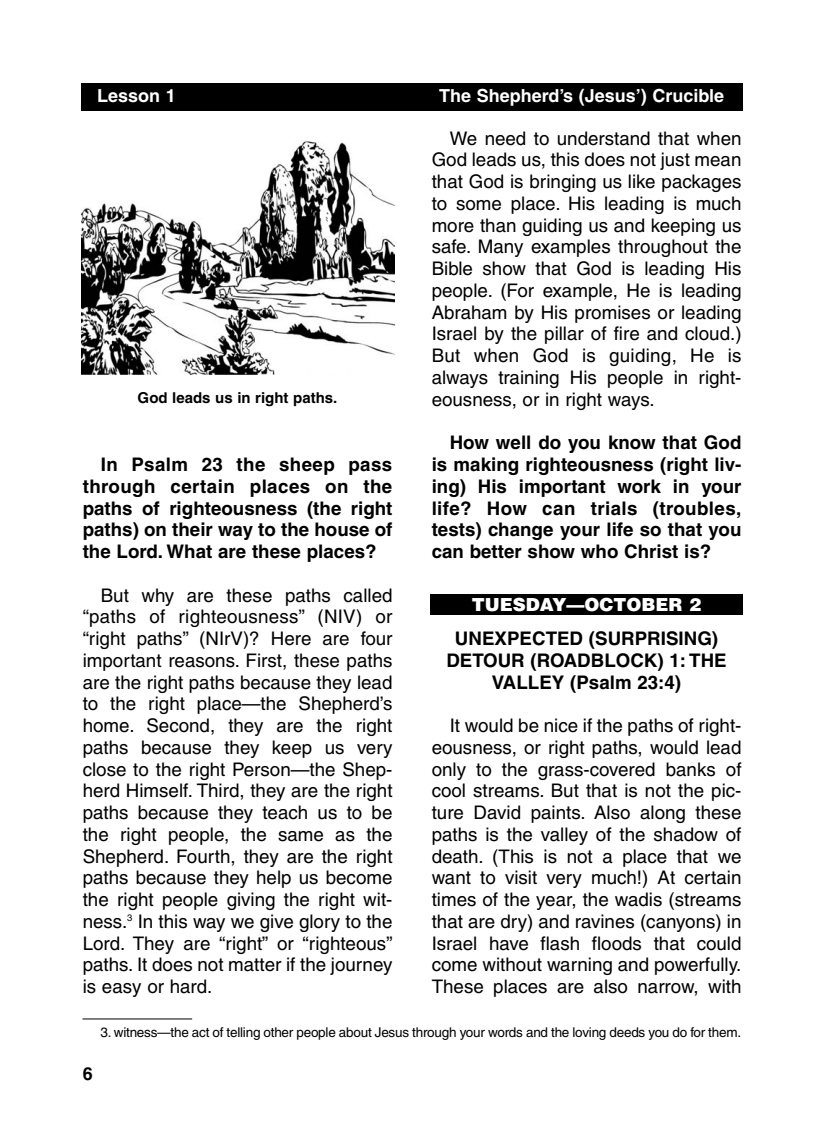
<style>
.page{position:relative;width:824px;height:1148px;background:#fff}
.page>*{position:absolute;margin:0;border:0;box-sizing:border-box;transform-origin:0 0}
.t1{font:18.75px/21.8px "Helvetica";color:#000;text-align:justify}
.t2{font:700 18.75px/21.8px "Helvetica";color:#000;text-align:justify}
.t3{font:700 18px "Helvetica";color:#fff}
.t4{font:900 18px "Helvetica";color:#fff}
.t5{font:700 18px "Helvetica";color:#000}
.t6{font:700 15px "Helvetica";color:#000}
.t7{font:13.5px "Helvetica";letter-spacing:-.015em;color:#000}
</style>
<div class="page">
<div style="left:81px;top:84px;width:661px;height:27px;background:#000"></div>
<div style="left:430px;top:594px;width:312px;height:20px;background:#000"></div>
<hr style="left:82px;top:1018px;width:110px;height:1px;background:#000">
<img style="left:81px;top:141px;width:313px;height:233px">
<p class="t3" style="left:97px;top:89px;width:80px">Lesson 1</p>
<p class="t3" style="left:439px;top:89px;width:286px">The Shepherd’s (Jesus’) Crucible</p>
<p class="t6" style="left:138px;top:392px;width:201px">God leads us in right paths.</p>
<p class="t2" style="left:83px;top:455px;width:311px;text-indent:18px">In Psalm 23 the sheep pass through certain places on the paths of righteousness (the right paths) on their way to the house of the Lord. What are these places?</p>
<p class="t1" style="left:83px;top:586px;width:311px;text-indent:18px">But why are these paths called “paths of righteousness” (NIV) or “right paths” (NIrV)? Here are four important reasons. First, these paths are the right paths because they lead to the right place—the Shepherd’s home. Second, they are the right paths because they keep us very close to the right Person—the Shep&shy;herd Himself. Third, they are the right paths because they teach us to be the right people, the same as the Shepherd. Fourth, they are the right paths because they help us become the right people giving the right wit&shy;ness.<sup>3</sup> In this way we give glory to the Lord. They are “right” or “righteous” paths. It does not matter if the journey is easy or hard.</p>
<p class="t1" style="left:431px;top:129px;width:311px;text-indent:18px">We need to understand that when God leads us, this does not just mean that God is bringing us like packages to some place. His leading is much more than guiding us and keeping us safe. Many examples throughout the Bible show that God is leading His people. (For example, He is leading Abraham by His promises or leading Israel by the pillar of fire and cloud.)<br>But when God is guiding, He is always training His people in right&shy;eousness, or in right ways.</p>
<p class="t2" style="left:431px;top:433px;width:311px;text-indent:18px">How well do you know that God is making righteousness (right liv&shy;ing) His important work in your life? How can trials (troubles, tests) change your life so that you can better show who Christ is?</p>
<p class="t4" style="left:471px;top:594px;width:231px">TUESDAY—OCTOBER 2</p>
<p class="t2" style="left:446px;top:629px;width:282px;text-align:center">UNEXPECTED (SURPRISING)<br>DETOUR (ROADBLOCK) 1: THE<br>VALLEY (Psalm 23:4)</p>
<p class="t1" style="left:431px;top:716px;width:311px;text-indent:18px">It would be nice if the paths of right&shy;eousness, or right paths, would lead only to the grass-covered banks of cool streams. But that is not the pic&shy;ture David paints. Also along these paths is the valley of the shadow of death. (This is not a place that we want to visit very much!) At certain times of the year, the wadis (streams that are dry) and ravines (canyons) in Israel have flash floods that could come without warning and powerfully.<br>These places are also narrow, with</p>
<p class="t7" style="left:101px;top:1027px;width:642px">3. witness—the act of telling other people about Jesus through your words and the loving deeds you do for them.</p>
<p class="t5" style="left:83px;top:1066px;width:12px">6</p>
</div>
